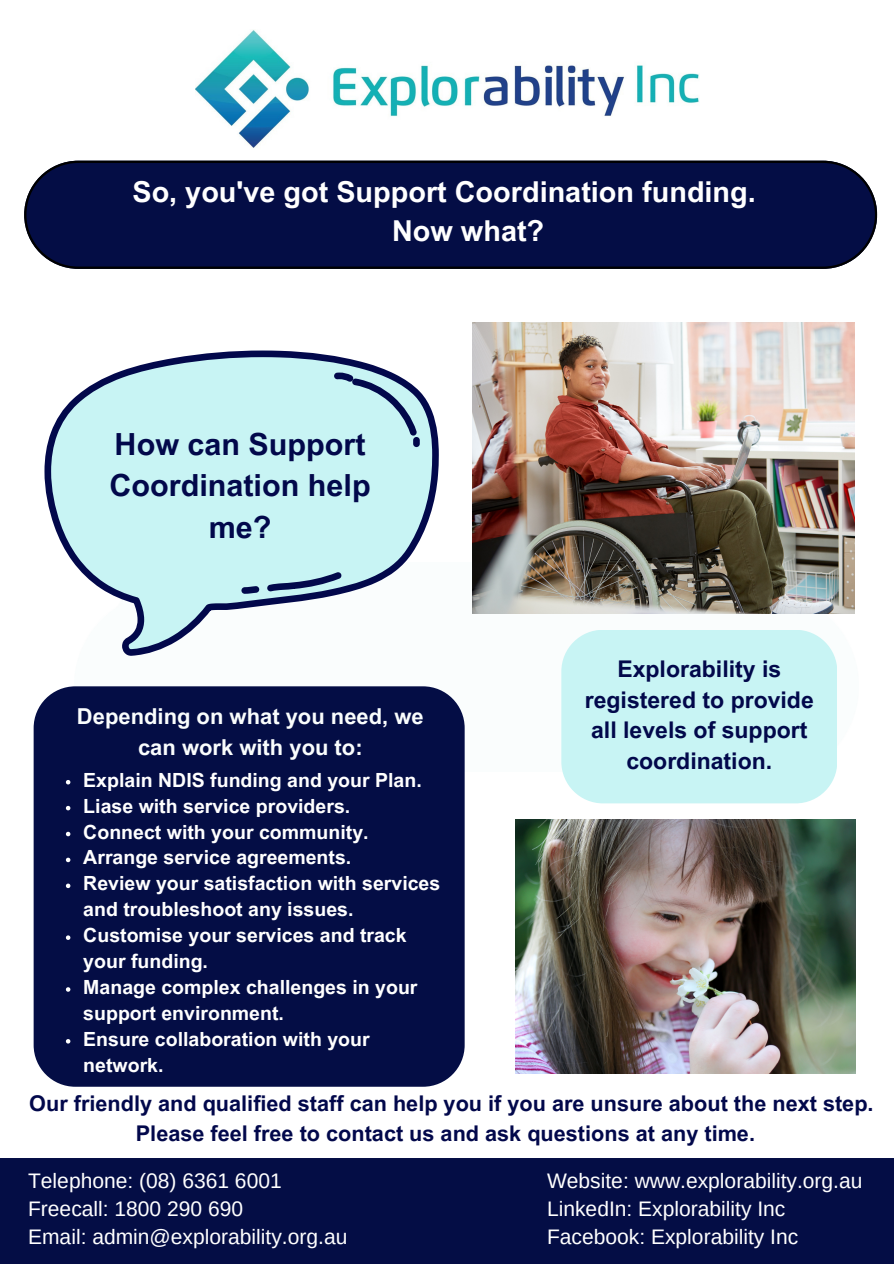
<style>
.page{position:relative;width:894px;height:1264px;background:#fff}
.page>*{position:absolute;margin:0;border:0;box-sizing:border-box;transform-origin:0 0}
.t1{font:700 30.45px/41.7px "Arial MT Pro";color:#02084b;text-align:center}
.t2{font:700 28.8px/39.5px "Arial MT Pro";color:#fff}
.t3{font:700 22.95px/30.5px "Arial MT Pro";color:#02084b;text-align:center}
.t4{font:700 21.9px/30.5px "Arial MT Pro";color:#fafdfd;text-align:center}
.t5{font:700 21.6px "Arial MT Pro";color:#02084b}
.t6{font:21px/28.2px "Arimo";color:#fff}
.t7{font:700 19.5px/26px "Arial MT Pro";color:#fff}
</style>
<div class="page">
<img style="left:196px;top:30px;width:113px;height:118px">
<img style="left:332px;top:65px;width:367px;height:52px">
<svg style="left:24px;top:161px;width:852px;height:108px;background:#091246"></svg>
<svg style="left:44px;top:350px;width:394px;height:305px;fill:#c8f4f4"></svg>
<svg style="left:334px;top:372px;width:85px;height:75px;background:#a9ced8"></svg>
<svg style="left:241px;top:586px;width:18px;height:8px"></svg>
<svg style="left:267px;top:572px;width:75px;height:19px"></svg>
<svg style="left:495px;top:322px;width:36px;height:1px"></svg>
<img style="left:472px;top:323px;width:382px;height:290px">
<div style="left:34px;top:686px;width:430px;height:400px;background:#040d45;border-radius:42px"></div>
<img style="left:515px;top:820px;width:340px;height:253px">
<div style="left:0;top:1158px;width:893px;height:105px;background:#040d45"></div>
<div style="left:561px;top:629px;width:276px;height:174px;background:#c8f4f4;border-radius:42px"></div>
<svg style="left:66px;top:780px;width:4px;height:4px"></svg>
<svg style="left:66px;top:805px;width:4px;height:5px"></svg>
<svg style="left:66px;top:831px;width:4px;height:5px"></svg>
<svg style="left:66px;top:857px;width:4px;height:5px"></svg>
<svg style="left:66px;top:883px;width:4px;height:5px"></svg>
<svg style="left:66px;top:935px;width:4px;height:4px"></svg>
<svg style="left:66px;top:987px;width:4px;height:4px"></svg>
<svg style="left:66px;top:1039px;width:4px;height:4px"></svg>
<p class="t2" style="left:392px;top:175px;width:365px;text-indent:-259px">So, you've got Support Coordination funding.<br>Now what?</p>
<p class="t1" style="left:109px;top:427px;width:262px">How can Support<br>Coordination help me?</p>
<p class="t4" style="left:77px;top:704px;width:348px">Depending on what you need, we can work with you to:</p>
<p class="t7" style="left:83px;top:769px;width:340px">Explain NDIS funding and your Plan.</p>
<p class="t7" style="left:83px;top:795px;width:268px">Liase with service providers.</p>
<p class="t7" style="left:83px;top:821px;width:287px">Connect with your community.</p>
<p class="t7" style="left:83px;top:847px;width:269px">Arrange service agreements.</p>
<p class="t7" style="left:83px;top:873px;width:358px">Review your satisfaction with services and troubleshoot any issues.</p>
<p class="t7" style="left:83px;top:924px;width:325px">Customise your services and track your funding.</p>
<p class="t7" style="left:83px;top:976px;width:335px">Manage complex challenges in your support environment.</p>
<p class="t7" style="left:83px;top:1028px;width:288px">Ensure collaboration with your network.</p>
<p class="t3" style="left:584px;top:657px;width:230px">Explorability is registered to provide all levels of support coordination.</p>
<p class="t5" style="left:29px;top:1095px;width:845px">Our friendly and qualified staff can help you if you are unsure about the next step.</p>
<p class="t5" style="left:136px;top:1124px;width:620px">Please feel free to contact us and ask questions at any time.</p>
<p class="t6" style="left:28px;top:1166px;width:255px">Telephone: (08) 6361 6001<br>Freecall: 1800 290 690</p>
<p class="t6" style="left:28px;top:1222px;width:321px">Email: admin@explorability.org.au</p>
<p class="t6" style="left:547px;top:1166px;width:317px">Website: www.explorability.org.au</p>
<p class="t6" style="left:547px;top:1194px;width:240px">LinkedIn: Explorability Inc</p>
<p class="t6" style="left:547px;top:1222px;width:253px">Facebook: Explorability Inc</p>
</div>
